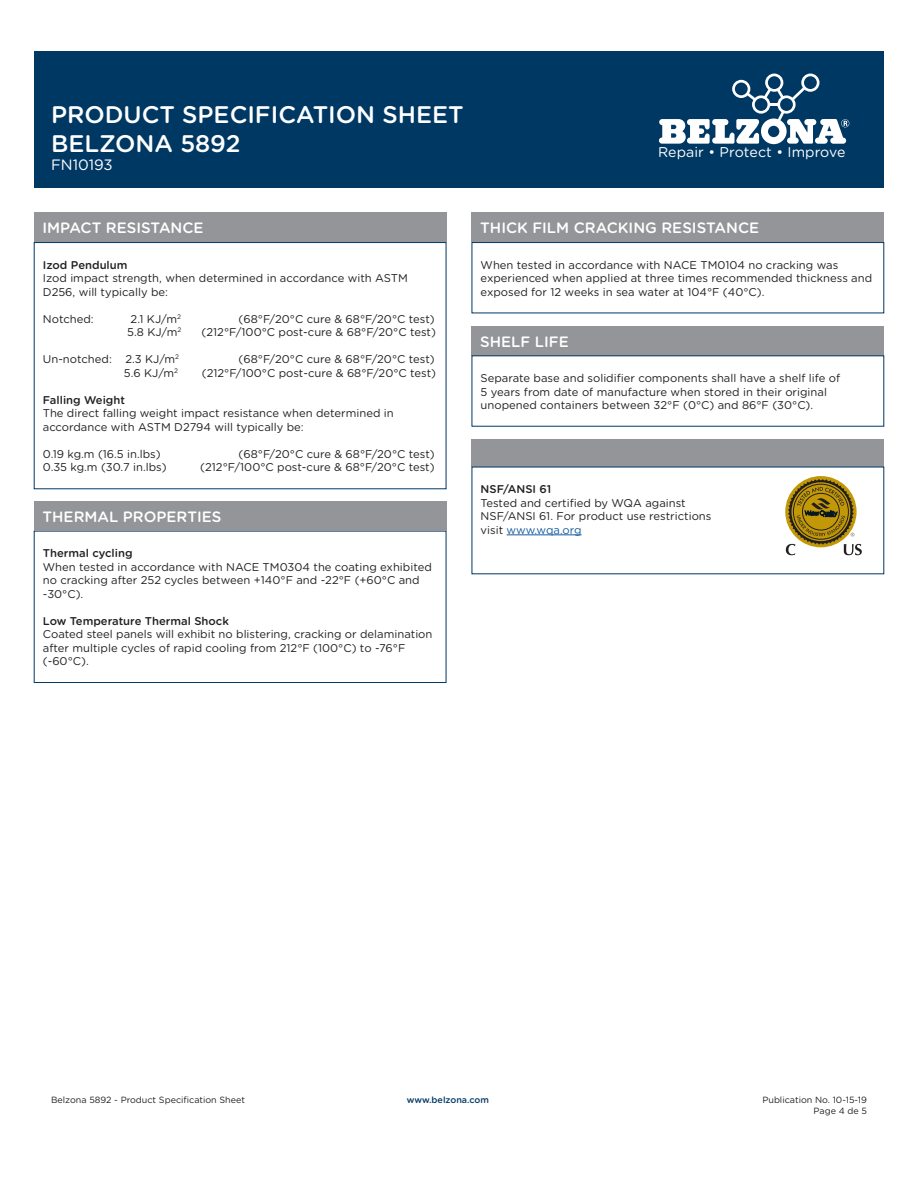
<style>
.page{position:relative;width:918px;height:1188px;background:#fff}
.page>*{position:absolute;margin:0;border:0;box-sizing:border-box;transform-origin:0 0}
.t1{font:500 24px/28.8px "Gotham Rounded";color:#fff}
.SectionHeaders{font:500 15px "Gotham Rounded";color:#fff}
.t2{font:15px "Gotham Rounded";color:#fff}
.t3{font:14.1px "Gotham Rounded";letter-spacing:.005em;color:#fff}
.t4{font:11.25px/13.5px "Gotham Rounded";color:#231f20}
.t5{font:500 11.25px "Gotham Rounded";color:#231f20}
.t6{font:11.25px "Gotham Rounded";color:#175d9e}
.t7{font:9px/10.8px "Gotham Rounded";color:#231f20;text-align:right}
.t8{font:500 9px "Gotham Rounded";color:#003864}
.s1{color:#231f20}
</style>
<div class="page">
<div style="left:34px;top:51px;width:850px;height:136px;background:#003864"></div>
<svg style="left:659px;top:74px;width:190px;height:70px"></svg>
<div style="left:34px;top:213px;width:412px;height:29px;background:#939598"></div>
<div style="left:34px;top:242px;width:412px;height:247px;border:1px solid #003864"></div>
<div style="left:472px;top:213px;width:412px;height:29px;background:#939598"></div>
<div style="left:472px;top:242px;width:412px;height:71px;border:1px solid #003864"></div>
<div style="left:472px;top:326px;width:412px;height:30px;background:#939598"></div>
<div style="left:34px;top:531px;width:412px;height:152px;border:1px solid #003864"></div>
<div style="left:34px;top:502px;width:412px;height:29px;background:#939598"></div>
<div style="left:472px;top:439px;width:412px;height:28px;background:#939598"></div>
<hr style="left:507px;top:535px;width:75px;height:1px;background:#175d9e">
<svg style="left:786px;top:479px;width:76px;height:76px"></svg>
<h1 class="t1" style="left:51px;top:99px;width:414px">PRODUCT SPECIFICATION SHEET<br>BELZONA 5892</h1>
<h2 class="t2" style="left:51px;top:154px;width:63px">FN10193</h2>
<p class="t3" style="left:658px;top:143px;width:189px">Repair • Protect • Improve</p>
<p class="SectionHeaders" style="left:43px;top:217px;width:163px">IMPACT RESISTANCE</p>
<p class="t5" style="left:43px;top:257px;width:86px">Izod Pendulum</p>
<p class="t4" style="left:43px;top:271px;width:367px">Izod impact strength, when determined in accordance with ASTM<br>D256, will typically be:</p>
<p class="t4" style="left:43px;top:312px;width:52px">Notched:</p>
<p class="t4" style="left:131px;top:312px;width:52px">2.1 KJ/m<sup>2</sup></p>
<p class="t4" style="left:239px;top:312px;width:198px">(68°F/20°C cure &amp; 68°F/20°C test)</p>
<p class="t4" style="left:127px;top:325px;width:56px">5.8 KJ/m<sup>2</sup></p>
<p class="t4" style="left:202px;top:325px;width:236px">(212°F/100°C post-cure &amp; 68°F/20°C test)</p>
<p class="t4" style="left:43px;top:352px;width:138px">Un-notched: 2.3 KJ/m<sup>2</sup></p>
<p class="t4" style="left:239px;top:352px;width:198px">(68°F/20°C cure &amp; 68°F/20°C test)</p>
<p class="t4" style="left:124px;top:366px;width:56px">5.6 KJ/m<sup>2</sup></p>
<p class="t4" style="left:202px;top:366px;width:236px">(212°F/100°C post-cure &amp; 68°F/20°C test)</p>
<p class="t5" style="left:43px;top:392px;width:84px">Falling Weight</p>
<p class="t4" style="left:43px;top:406px;width:352px">The direct falling weight impact resistance when determined in accordance with ASTM D2794 will typically be:</p>
<p class="t4" style="left:43px;top:447px;width:119px">0.19 kg.m (16.5 in.lbs)</p>
<p class="t4" style="left:239px;top:447px;width:198px">(68°F/20°C cure &amp; 68°F/20°C test)</p>
<p class="t4" style="left:43px;top:460px;width:125px">0.35 kg.m (30.7 in.lbs)</p>
<p class="t4" style="left:200px;top:460px;width:236px">(212°F/100°C post-cure &amp; 68°F/20°C test)</p>
<p class="SectionHeaders" style="left:43px;top:506px;width:181px">THERMAL PROPERTIES</p>
<p class="t5" style="left:43px;top:545px;width:91px">Thermal cycling</p>
<p class="t4" style="left:43px;top:560px;width:390px">When tested in accordance with NACE TM0304 the coating exhibited no cracking after 252 cycles between +140°F and -22°F (+60°C and -30°C).</p>
<p class="t5" style="left:43px;top:613px;width:188px">Low Temperature Thermal Shock</p>
<p class="t4" style="left:43px;top:627px;width:391px">Coated steel panels will exhibit no blistering, cracking or delamination after multiple cycles of rapid cooling from 212°F (100°C) to -76°F (-60°C).</p>
<p class="SectionHeaders" style="left:480px;top:217px;width:280px">THICK FILM CRACKING RESISTANCE</p>
<p class="t4" style="left:481px;top:258px;width:393px">When tested in accordance with NACE TM0104 no cracking was experienced when applied at three times recommended thickness and exposed for 12 weeks in sea water at 104°F (40°C).</p>
<p class="SectionHeaders" style="left:480px;top:331px;width:90px">SHELF LIFE</p>
<p class="t4" style="left:481px;top:371px;width:361px">Separate base and solidifier components shall have a shelf life of<br>5 years from date of manufacture when stored in their original unopened containers between 32°F (0°C) and 86°F (30°C).</p>
<p class="t5" style="left:481px;top:481px;width:72px">NSF/ANSI 61</p>
<p class="t4" style="left:481px;top:495px;width:207px">Tested and certified by WQA against</p>
<p class="t4" style="left:481px;top:509px;width:232px">NSF/ANSI 61. For product use restrictions</p>
<p class="t6" style="left:481px;top:522px;width:102px"><span class="s1">visit</span> www.wqa.org</p>
<p class="t7" style="left:51px;top:1094px;width:196px">Belzona 5892 - Product Specification Sheet</p>
<p class="t7" style="left:762px;top:1094px;width:106px">Publication No. 10-15-19<br>Page 4 de 5</p>
<p class="t8" style="left:407px;top:1094px;width:84px">www.belzona.com</p>
</div>
